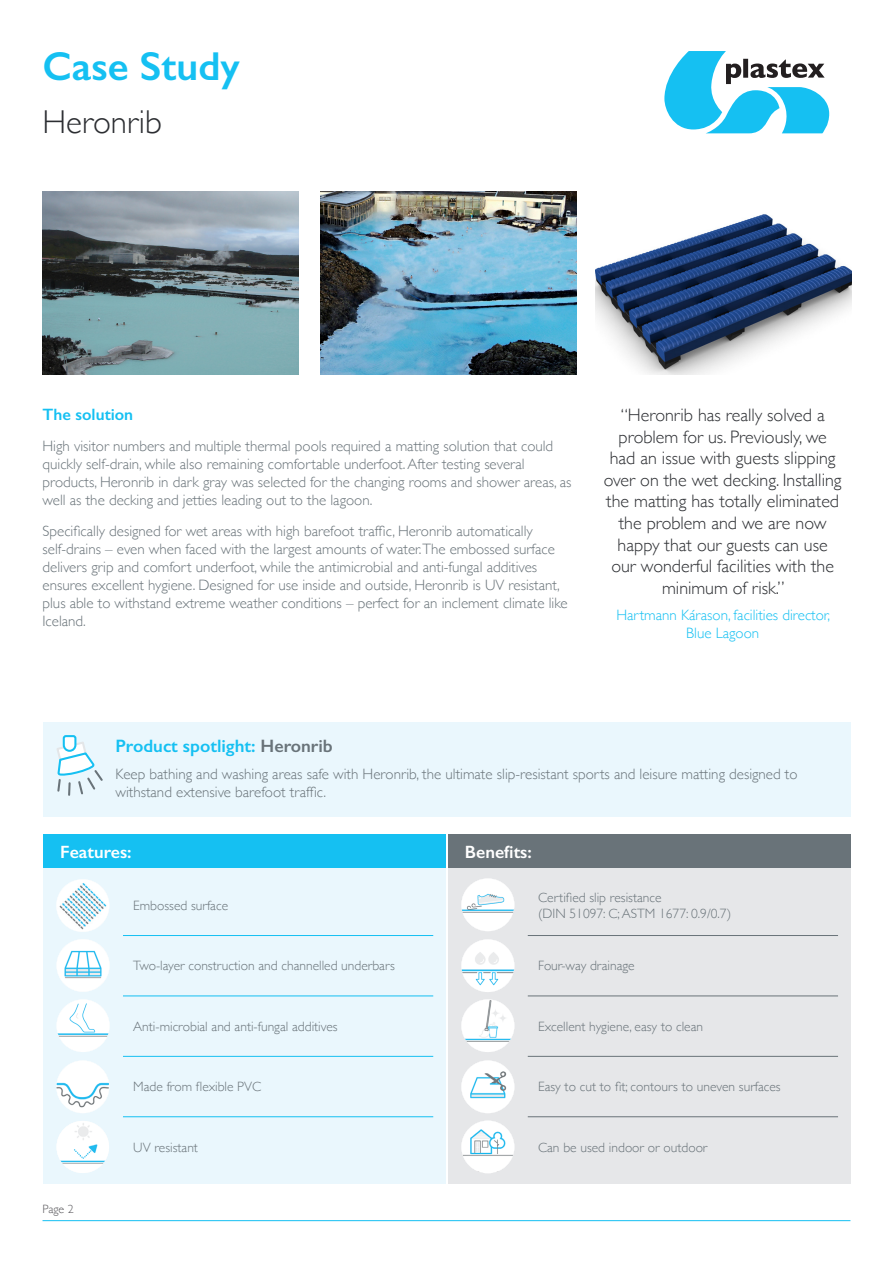
<style>
.page{position:relative;width:893px;height:1263px;background:#fff}
.page>*{position:absolute;margin:0;border:0;box-sizing:border-box;transform-origin:0 0}
.t1{font:600 40.5px "Gill Sans";color:#15c0f2}
.t2{font:300 33px "Gill Sans";color:#2c2e32}
.t3{font:300 18px/21.6px "Gill Sans";color:#2c2e32;text-align:center}
.t4{font:600 18px "Gill Sans";color:#15c0f2}
.t5{font:600 17.85px "Gill Sans";color:#fff}
.t6{font:600 16.5px "Gill Sans";color:#15c0f2}
.t7{font:300 15px/18px "Gill Sans";color:#697379}
.t8{font:300 15px/18px "Gill Sans";color:#15c0f2;text-align:center}
.t9{font:300 13.5px/16.2px "Gill Sans";color:#697379}
.t10{font:300 12px "Gill Sans";color:#59585c}
.s1{color:#697379}
</style>
<div class="page">
<div style="left:43px;top:868px;width:403px;height:315px;background:#eaf7fd"></div>
<div style="left:448px;top:868px;width:402px;height:315px;background:#e6e7e9"></div>
<svg style="left:664px;top:51px;width:165px;height:82px"></svg>
<hr style="left:43px;top:1220px;width:807px;height:1px;background:#15c0f2">
<svg style="left:461px;top:1120px;width:53px;height:53px"></svg>
<svg style="left:461px;top:1060px;width:53px;height:53px"></svg>
<svg style="left:461px;top:999px;width:53px;height:53px"></svg>
<svg style="left:461px;top:939px;width:53px;height:53px"></svg>
<svg style="left:461px;top:878px;width:53px;height:53px"></svg>
<svg style="left:56px;top:879px;width:53px;height:53px"></svg>
<svg style="left:57px;top:939px;width:53px;height:53px"></svg>
<svg style="left:57px;top:999px;width:53px;height:53px"></svg>
<svg style="left:56px;top:1060px;width:53px;height:53px"></svg>
<div style="left:43px;top:722px;width:807px;height:94px;background:#eaf7fd"></div>
<svg style="left:57px;top:735px;width:46px;height:61px"></svg>
<img style="left:320px;top:191px;width:256px;height:183px">
<img style="left:595px;top:214px;width:256px;height:160px">
<img style="left:43px;top:191px;width:255px;height:183px">
<hr style="left:123px;top:935px;width:310px;height:1px;background:#15c0f2">
<hr style="left:528px;top:935px;width:310px;height:1px;background:#697379">
<hr style="left:123px;top:996px;width:310px;height:1px;background:#15c0f2">
<hr style="left:528px;top:996px;width:310px;height:1px;background:#697379">
<hr style="left:123px;top:1056px;width:310px;height:1px;background:#15c0f2">
<hr style="left:528px;top:1056px;width:310px;height:1px;background:#697379">
<hr style="left:123px;top:1116px;width:310px;height:1px;background:#15c0f2">
<hr style="left:528px;top:1116px;width:310px;height:1px;background:#697379">
<div style="left:43px;top:834px;width:403px;height:34px;background:#15c0f2"></div>
<div style="left:448px;top:834px;width:402px;height:34px;background:#697379"></div>
<svg style="left:57px;top:1121px;width:52px;height:52px"></svg>
<p class="t1" style="left:43px;top:42px;width:199px">Case Study</p>
<p class="t2" style="left:43px;top:96px;width:121px">Heronrib</p>
<p class="t6" style="left:43px;top:405px;width:92px">The solution</p>
<p class="t7" style="left:43px;top:437px;width:530px">High visitor numbers and multiple thermal pools required a matting solution that could quickly self-drain, while also remaining comfortable underfoot. After testing several products, Heronrib in dark gray was selected for the changing rooms and shower areas, as well as the decking and jetties leading out to the lagoon.</p>
<p class="t7" style="left:43px;top:521px;width:527px">Specifically designed for wet areas with high barefoot traffic, Heronrib automatically self-drains – even when faced with the largest amounts of water.The embossed surface delivers grip and comfort underfoot, while the antimicrobial and anti-fungal additives ensures excellent hygiene. Designed for use inside and outside, Heronrib is UV resistant, plus able to withstand extreme weather conditions – perfect for an inclement climate like Iceland.</p>
<p class="t3" style="left:604px;top:403px;width:239px">“Heronrib has really solved a problem for us. Previously, we had an issue with guests slipping over on the wet decking. Installing the matting has totally eliminated the problem and we are now happy that our guests can use our wonderful facilities with the minimum of risk.”</p>
<p class="t8" style="left:616px;top:606px;width:215px">Hartmann Kárason, facilities director,<br>Blue Lagoon</p>
<p class="t4" style="left:115px;top:735px;width:219px">Product spotlight: <span class="s1">Heronrib</span></p>
<p class="t7" style="left:115px;top:764px;width:684px">Keep bathing and washing areas safe with Heronrib, the ultimate slip-resistant sports and leisure matting designed to withstand extensive barefoot traffic.</p>
<p class="t5" style="left:60px;top:841px;width:73px">Features:</p>
<p class="t5" style="left:465px;top:841px;width:68px">Benefits:</p>
<p class="t9" style="left:133px;top:897px;width:96px">Embossed surface</p>
<p class="t9" style="left:538px;top:889px;width:195px">Certified slip resistance<br>(DIN 51097: C; ASTM 1677: 0.9/0.7)</p>
<p class="t9" style="left:133px;top:957px;width:263px">Two-layer construction and channelled underbars</p>
<p class="t9" style="left:538px;top:957px;width:98px">Four-way drainage</p>
<p class="t9" style="left:133px;top:1018px;width:206px">Anti-microbial and anti-fungal additives</p>
<p class="t9" style="left:538px;top:1018px;width:167px">Excellent hygiene, easy to clean</p>
<p class="t9" style="left:133px;top:1078px;width:130px">Made from flexible PVC</p>
<p class="t9" style="left:538px;top:1078px;width:244px">Easy to cut to fit; contours to uneven surfaces</p>
<p class="t10" style="left:43px;top:1200px;width:33px">Page 2</p>
<p class="t9" style="left:133px;top:1138px;width:66px">UV resistant</p>
<p class="t9" style="left:538px;top:1138px;width:171px">Can be used indoor or outdoor</p>
</div>
